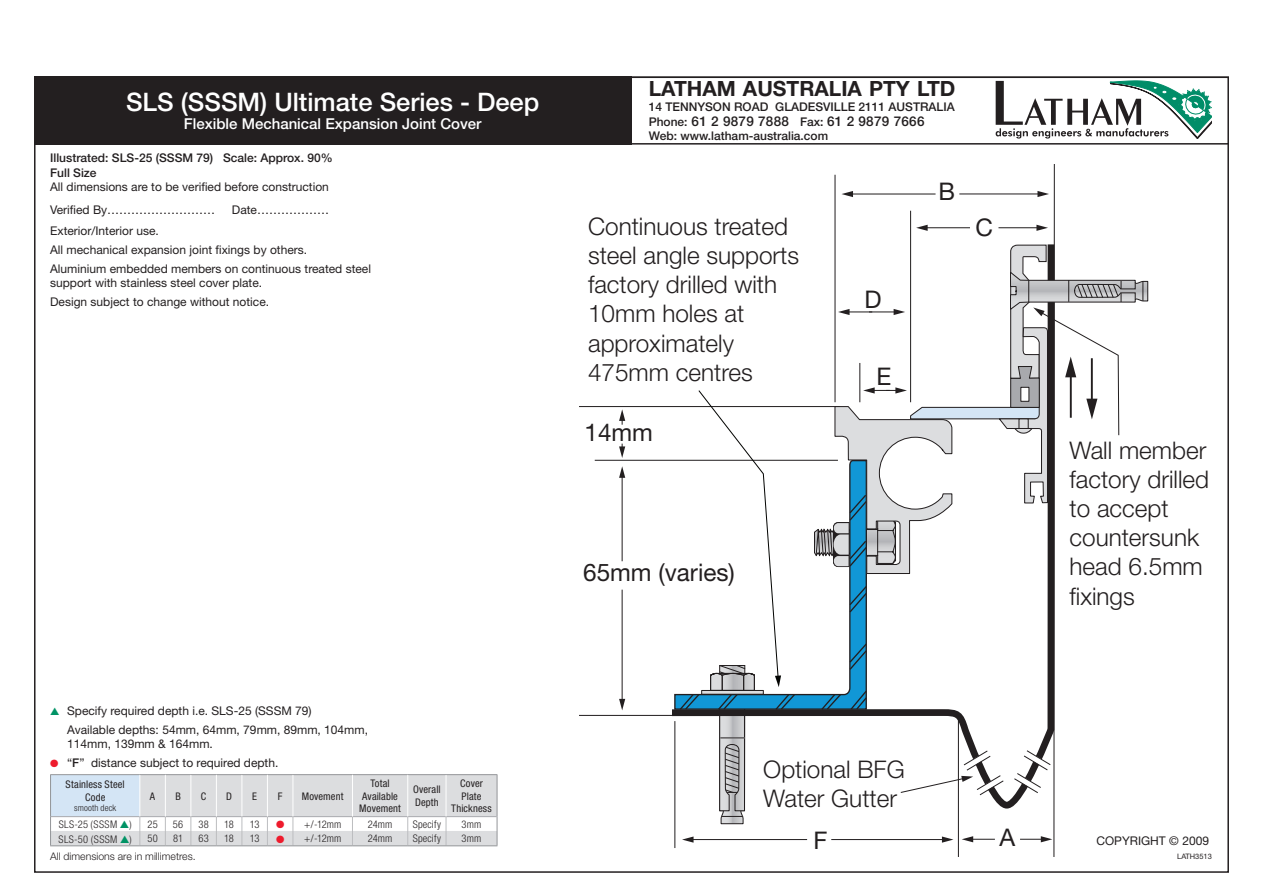
<style>
.page{position:relative;width:1263px;height:893px;background:#fff}
.page>*{position:absolute;margin:0;border:0;box-sizing:border-box;transform-origin:0 0}
.t1{font:500 25.5px "Helvetica Neue";color:#fff}
.t2{font:300 24.3px/29.1px "Helvetica Neue";color:#231f20}
.t3{font:24.3px "Helvetica Neue";color:#231f20}
.t4{font:700 21px "Helvetica Neue";color:#231f20}
.t5{font:500 15px "Helvetica Neue";color:#fff}
.t6{font:500 13.5px "Helvetica Neue";letter-spacing:.02em;color:#231f20}
.t7{font:12px/14.4px "Helvetica Neue";color:#231f20}
.t8{font:500 12px/14.4px "Helvetica Neue";color:#231f20}
.table_head{font:condensed 10.5px/12.6px "Helvetica Neue";letter-spacing:.01em;color:#231f20;text-align:center}
.table_body{font:300 condensed 10.5px "Helvetica Neue";letter-spacing:.015em;color:#231f20}
.t9{font:300 10.5px "Helvetica Neue";color:#231f20}
.table_body-2{font:300 condensed 10.5px "Helvetica Neue";letter-spacing:.035em;color:#231f20}
.table_body-3{font:10.5px "Zapf Dingbats";color:#ee1b2d}
.table_head-2{font:300 condensed 9px "Helvetica Neue";letter-spacing:.02em;color:#231f20}
.t10{font:7.5px "Helvetica Neue";color:#231f20}
.s1{font-size:12px}
.s2{color:#009365}
.s3{color:#ee1b2d}
.s4{font-weight:500}
</style>
<div class="page">
<div style="left:630px;top:77px;width:599px;height:68px;border:2px solid #231f20"></div>
<div style="left:34px;top:77px;width:597px;height:68px;background:#231f20"></div>
<svg style="left:996px;top:81px;width:216px;height:58px"></svg>
<hr style="left:579px;top:715px;width:270px;height:1px;background:#231f20">
<hr style="left:579px;top:406px;width:261px;height:1px;background:#231f20">
<hr style="left:1053px;top:164px;width:2px;height:693px;background:#231f20">
<hr style="left:834px;top:175px;width:1px;height:227px;background:#231f20">
<hr style="left:674px;top:721px;width:1px;height:127px;background:#231f20">
<hr style="left:910px;top:211px;width:1px;height:191px;background:#231f20">
<hr style="left:595px;top:460px;width:243px;height:1px;background:#231f20">
<hr style="left:925px;top:227px;width:45px;height:1px;background:#231f20">
<svg style="left:916px;top:225px;width:12px;height:6px"></svg>
<svg style="left:962px;top:836px;width:33px;height:6px"></svg>
<svg style="left:1020px;top:836px;width:32px;height:6px"></svg>
<hr style="left:851px;top:193px;width:84px;height:2px;background:#231f20">
<svg style="left:841px;top:191px;width:12px;height:6px"></svg>
<hr style="left:622px;top:476px;width:1px;height:85px;background:#231f20">
<svg style="left:619px;top:466px;width:6px;height:12px"></svg>
<svg style="left:619px;top:409px;width:6px;height:16px"></svg>
<svg style="left:619px;top:444px;width:6px;height:14px"></svg>
<hr style="left:622px;top:590px;width:1px;height:111px;background:#231f20">
<svg style="left:619px;top:699px;width:6px;height:11px"></svg>
<hr style="left:998px;top:227px;width:40px;height:1px;background:#231f20">
<svg style="left:1036px;top:225px;width:12px;height:6px"></svg>
<hr style="left:959px;top:193px;width:80px;height:1px;background:#231f20">
<svg style="left:1037px;top:191px;width:12px;height:6px"></svg>
<hr style="left:691px;top:839px;width:116px;height:1px;background:#231f20">
<svg style="left:682px;top:836px;width:11px;height:7px"></svg>
<hr style="left:831px;top:839px;width:113px;height:1px;background:#231f20">
<svg style="left:942px;top:836px;width:11px;height:7px"></svg>
<svg style="left:678px;top:244px;width:471px;height:581px"></svg>
<svg style="left:50px;top:774px;width:448px;height:72px"></svg>
<hr style="left:293px;top:845px;width:59px;height:1px;background:#939598">
<hr style="left:352px;top:845px;width:56px;height:1px;background:#939598">
<hr style="left:408px;top:845px;width:38px;height:1px;background:#939598">
<hr style="left:446px;top:845px;width:51px;height:1px;background:#939598">
<p class="t1" style="left:126px;top:87px;width:415px">SLS (SSSM) Ultimate Series - Deep</p>
<p class="t5" style="left:184px;top:115px;width:299px">Flexible Mechanical Expansion Joint Cover</p>
<p class="t8" style="left:50px;top:151px;width:284px">Illustrated: SLS-25 (SSSM 79) Scale: Approx. 90%<br>Full Size</p>
<p class="t7" style="left:50px;top:180px;width:280px">All dimensions are to be verified before construction</p>
<p class="t7" style="left:50px;top:202px;width:167px">Verified By………………………</p>
<p class="t7" style="left:232px;top:202px;width:99px">Date………………</p>
<p class="t7" style="left:50px;top:224px;width:110px">Exterior/Interior use.</p>
<p class="t7" style="left:50px;top:242px;width:258px">All mechanical expansion joint fixings by others.</p>
<p class="t7" style="left:50px;top:261px;width:322px">Aluminium embedded members on continuous treated steel support with stainless steel cover plate.</p>
<p class="t7" style="left:50px;top:294px;width:220px">Design subject to change without notice.</p>
<p class="t4" style="left:649px;top:76px;width:308px">LATHAM AUSTRALIA PTY LTD</p>
<p class="t8" style="left:649px;top:100px;width:308px">14 TENNYSON ROAD GLADESVILLE 2111 AUSTRALIA</p>
<p class="t6" style="left:649px;top:113px;width:277px"><span class="s1">Phone:</span> 61 2 9879 7888 <span class="s1">Fax:</span> 61 2 9879 7666</p>
<p class="t8" style="left:649px;top:128px;width:181px">Web: www.latham-australia.com</p>
<p class="t2" style="left:588px;top:211px;width:213px">Continuous treated steel angle supports factory drilled with<br>10mm holes at approximately<br>475mm centres</p>
<p class="t3" style="left:584px;top:417px;width:70px">14mm</p>
<p class="t3" style="left:864px;top:285px;width:19px">D</p>
<p class="t3" style="left:877px;top:362px;width:16px">E</p>
<p class="t3" style="left:938px;top:177px;width:18px">B</p>
<p class="t3" style="left:975px;top:213px;width:19px">C</p>
<p class="t7" style="left:50px;top:704px;width:263px"><span class="s2">▲</span> Specify required depth i.e. SLS-25 (SSSM 79)</p>
<p class="t7" style="left:67px;top:722px;width:302px">Available depths: 54mm, 64mm, 79mm, 89mm, 104mm,<br>114mm, 139mm &amp; 164mm.</p>
<p class="t7" style="left:50px;top:755px;width:230px"><span class="s3">●</span> “<span class="s4">F</span>” distance subject to required depth.</p>
<p class="table_head" style="left:66px;top:778px;width:61px">Stainless Steel<br>Code</p>
<p class="table_head-2" style="left:74px;top:803px;width:44px">smooth deck</p>
<p class="table_head" style="left:150px;top:790px;width:7px">A</p>
<p class="table_head" style="left:175px;top:790px;width:7px">B</p>
<p class="table_head" style="left:201px;top:790px;width:7px">C</p>
<p class="table_head" style="left:226px;top:790px;width:7px">D</p>
<p class="table_head" style="left:252px;top:790px;width:6px">E</p>
<p class="table_head" style="left:278px;top:790px;width:6px">F</p>
<p class="table_head" style="left:302px;top:790px;width:43px">Movement</p>
<p class="table_head" style="left:359px;top:777px;width:43px">Total<br>Available<br>Movement</p>
<p class="table_head" style="left:413px;top:783px;width:29px;text-align:left">Overall<br>Depth</p>
<p class="table_head" style="left:451px;top:777px;width:42px">Cover<br>Plate<br>Thickness</p>
<p class="table_body-2" style="left:59px;top:818px;width:74px">SLS-25 (SSSM <span class="s2">▲</span>)</p>
<p class="table_body" style="left:147px;top:818px;width:12px">25</p>
<p class="table_body" style="left:173px;top:818px;width:12px">56</p>
<p class="table_body" style="left:198px;top:818px;width:12px">38</p>
<p class="table_body" style="left:224px;top:818px;width:11px">18</p>
<p class="table_body" style="left:250px;top:818px;width:11px">13</p>
<p class="table_body-3" style="left:276px;top:820px;width:10px">●</p>
<p class="table_body" style="left:304px;top:818px;width:39px">+/-12mm</p>
<p class="table_body" style="left:368px;top:818px;width:26px">24mm</p>
<p class="table_body" style="left:413px;top:818px;width:30px">Specify</p>
<p class="table_body" style="left:462px;top:818px;width:21px">3mm</p>
<p class="table_body-2" style="left:59px;top:833px;width:75px">SLS-50 (SSSM <span class="s2">▲</span>)</p>
<p class="table_body" style="left:147px;top:833px;width:12px">50</p>
<p class="table_body" style="left:173px;top:833px;width:12px">81</p>
<p class="table_body" style="left:198px;top:833px;width:12px">63</p>
<p class="table_body" style="left:224px;top:833px;width:11px">18</p>
<p class="table_body" style="left:250px;top:833px;width:11px">13</p>
<p class="table_body-3" style="left:276px;top:834px;width:10px">●</p>
<p class="table_body" style="left:304px;top:833px;width:39px">+/-12mm</p>
<p class="table_body" style="left:368px;top:833px;width:26px">24mm</p>
<p class="table_body" style="left:413px;top:833px;width:30px">Specify</p>
<p class="table_body" style="left:462px;top:833px;width:21px">3mm</p>
<p class="t9" style="left:50px;top:849px;width:147px">All dimensions are in millimetres.</p>
<p class="t3" style="left:583px;top:558px;width:153px">65mm (varies)</p>
<p class="t2" style="left:763px;top:754px;width:143px">Optional BFG<br>Water Gutter</p>
<p class="t3" style="left:814px;top:826px;width:15px">F</p>
<p class="t3" style="left:999px;top:823px;width:17px">A</p>
<p class="t2" style="left:1069px;top:435px;width:141px">Wall member factory drilled to accept countersunk head 6.5mm fixings</p>
<p class="t7" style="left:1096px;top:834px;width:114px">COPYRIGHT © 2009</p>
<p class="t10" style="left:1177px;top:851px;width:36px">LATH3513</p>
</div>
